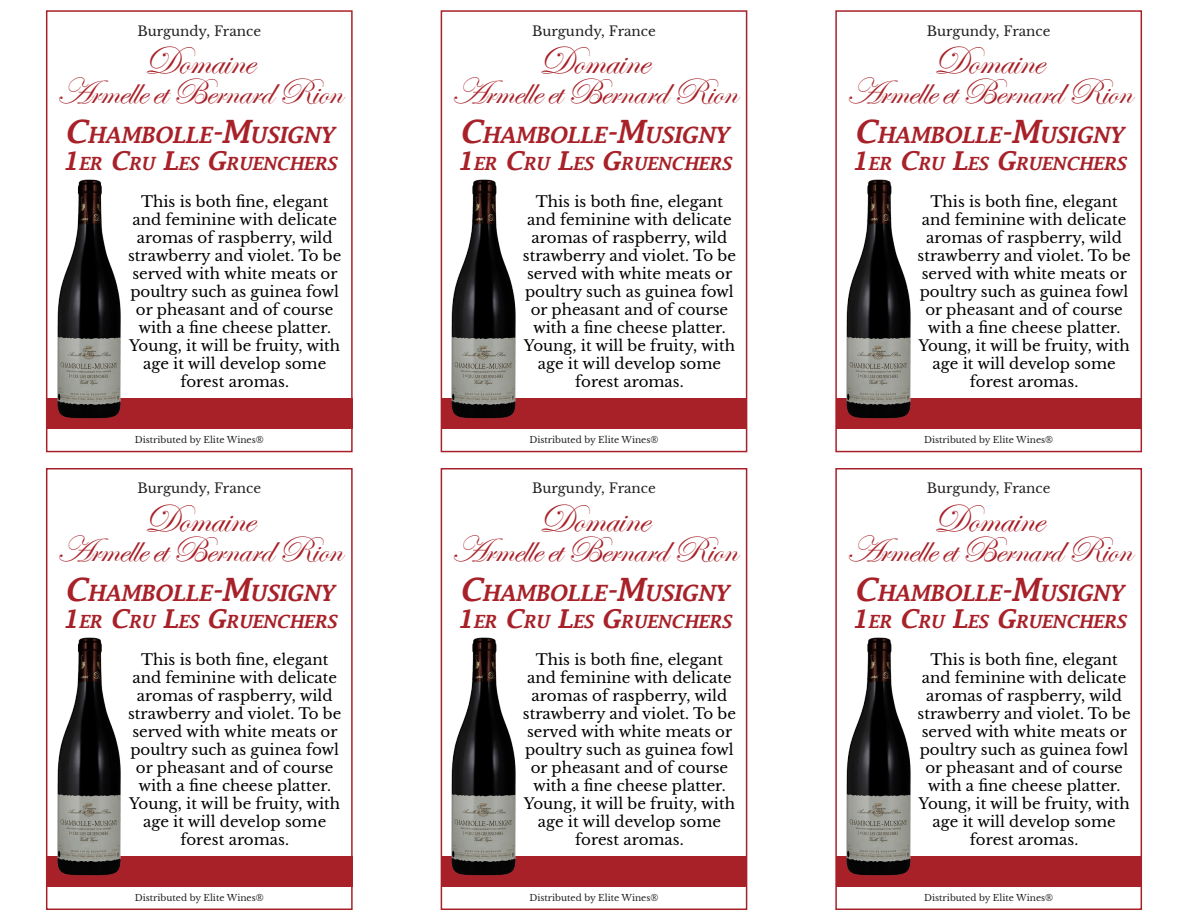
<style>
.page{position:relative;width:1188px;height:918px;background:#fff}
.page>*{position:absolute;margin:0;border:0;box-sizing:border-box;transform-origin:0 0}
.t1{font:40.5px "Edwardian Script ITC";letter-spacing:-.02em;color:#a82129}
.t2{font:37.5px "Edwardian Script ITC";letter-spacing:-.02em;color:#a82129}
.t3{font:italic 600 22.05px "Lucida Fax";letter-spacing:-.015em;color:#a82129}
.t4{font:italic 600 17.85px "Lucida Fax";letter-spacing:-.015em;color:#a82129}
.t5{font:15px/18px "Libre Baskerville";color:#000;text-align:center}
.t6{font:13.5px "Libre Baskerville";color:#231f20}
.t7{font:9px "Libre Baskerville";color:#231f20}
.s1{font-size:31.5px}
.s2{font-size:25.5px}
</style>
<div class="page">
<div style="left:46px;top:10px;width:307px;height:442px;border:2px solid #a82129"></div>
<div style="left:47px;top:399px;width:305px;height:30px;background:#a82129"></div>
<img style="left:54px;top:179px;width:71px;height:240px">
<div style="left:46px;top:468px;width:307px;height:442px;border:2px solid #a82129"></div>
<div style="left:47px;top:857px;width:305px;height:30px;background:#a82129"></div>
<img style="left:54px;top:637px;width:71px;height:239px">
<div style="left:441px;top:10px;width:306px;height:442px;border:2px solid #a82129"></div>
<div style="left:442px;top:399px;width:305px;height:30px;background:#a82129"></div>
<img style="left:449px;top:179px;width:71px;height:240px">
<div style="left:441px;top:468px;width:306px;height:442px;border:2px solid #a82129"></div>
<div style="left:442px;top:857px;width:305px;height:30px;background:#a82129"></div>
<img style="left:449px;top:637px;width:71px;height:239px">
<div style="left:835px;top:10px;width:307px;height:442px;border:2px solid #a82129"></div>
<div style="left:836px;top:399px;width:306px;height:30px;background:#a82129"></div>
<img style="left:843px;top:179px;width:71px;height:240px">
<div style="left:835px;top:468px;width:307px;height:442px;border:2px solid #a82129"></div>
<div style="left:836px;top:857px;width:306px;height:30px;background:#a82129"></div>
<img style="left:843px;top:637px;width:71px;height:239px">
<p class="t6" style="left:137px;top:23px;width:125px">Burgundy, France</p>
<p class="t1" style="left:144px;top:38px;width:111px">Domaine</p>
<p class="t2" style="left:56px;top:71px;width:288px">Armelle et Bernard Rion</p>
<p class="t3" style="left:65px;top:123px;width:271px"><span class="s1">C</span>HAMBOLLE<span class="s1">-M</span>USIGNY</p>
<p class="t4" style="left:62px;top:153px;width:276px"><span class="s2">1</span>ER <span class="s2">C</span>RU <span class="s2">L</span>ES <span class="s2">G</span>RUENCHERS</p>
<p class="t5" style="left:128px;top:193px;width:215px">This is both fine, elegant and feminine with delicate aromas of raspberry, wild strawberry and violet. To be served with white meats or poultry such as guinea fowl or pheasant and of course with a fine cheese platter.<br>Young, it will be fruity, with age it will develop some forest aromas.</p>
<p class="t7" style="left:135px;top:434px;width:131px">Distributed by Elite Wines®</p>
<p class="t6" style="left:137px;top:480px;width:125px">Burgundy, France</p>
<p class="t1" style="left:144px;top:496px;width:111px">Domaine</p>
<p class="t2" style="left:56px;top:529px;width:288px">Armelle et Bernard Rion</p>
<p class="t3" style="left:65px;top:580px;width:271px"><span class="s1">C</span>HAMBOLLE<span class="s1">-M</span>USIGNY</p>
<p class="t4" style="left:62px;top:611px;width:276px"><span class="s2">1</span>ER <span class="s2">C</span>RU <span class="s2">L</span>ES <span class="s2">G</span>RUENCHERS</p>
<p class="t5" style="left:128px;top:651px;width:215px">This is both fine, elegant and feminine with delicate aromas of raspberry, wild strawberry and violet. To be served with white meats or poultry such as guinea fowl or pheasant and of course with a fine cheese platter.<br>Young, it will be fruity, with age it will develop some forest aromas.</p>
<p class="t7" style="left:135px;top:892px;width:131px">Distributed by Elite Wines®</p>
<p class="t6" style="left:532px;top:23px;width:125px">Burgundy, France</p>
<p class="t1" style="left:539px;top:38px;width:111px">Domaine</p>
<p class="t2" style="left:451px;top:71px;width:288px">Armelle et Bernard Rion</p>
<p class="t3" style="left:459px;top:123px;width:271px"><span class="s1">C</span>HAMBOLLE<span class="s1">-M</span>USIGNY</p>
<p class="t4" style="left:457px;top:153px;width:276px"><span class="s2">1</span>ER <span class="s2">C</span>RU <span class="s2">L</span>ES <span class="s2">G</span>RUENCHERS</p>
<p class="t5" style="left:523px;top:193px;width:215px">This is both fine, elegant and feminine with delicate aromas of raspberry, wild strawberry and violet. To be served with white meats or poultry such as guinea fowl or pheasant and of course with a fine cheese platter.<br>Young, it will be fruity, with age it will develop some forest aromas.</p>
<p class="t7" style="left:529px;top:434px;width:131px">Distributed by Elite Wines®</p>
<p class="t6" style="left:532px;top:480px;width:125px">Burgundy, France</p>
<p class="t1" style="left:539px;top:496px;width:111px">Domaine</p>
<p class="t2" style="left:451px;top:529px;width:288px">Armelle et Bernard Rion</p>
<p class="t3" style="left:459px;top:580px;width:271px"><span class="s1">C</span>HAMBOLLE<span class="s1">-M</span>USIGNY</p>
<p class="t4" style="left:457px;top:611px;width:276px"><span class="s2">1</span>ER <span class="s2">C</span>RU <span class="s2">L</span>ES <span class="s2">G</span>RUENCHERS</p>
<p class="t5" style="left:523px;top:651px;width:215px">This is both fine, elegant and feminine with delicate aromas of raspberry, wild strawberry and violet. To be served with white meats or poultry such as guinea fowl or pheasant and of course with a fine cheese platter.<br>Young, it will be fruity, with age it will develop some forest aromas.</p>
<p class="t7" style="left:529px;top:892px;width:131px">Distributed by Elite Wines®</p>
<p class="t6" style="left:927px;top:23px;width:125px">Burgundy, France</p>
<p class="t1" style="left:934px;top:38px;width:111px">Domaine</p>
<p class="t2" style="left:846px;top:71px;width:288px">Armelle et Bernard Rion</p>
<p class="t3" style="left:854px;top:123px;width:271px"><span class="s1">C</span>HAMBOLLE<span class="s1">-M</span>USIGNY</p>
<p class="t4" style="left:851px;top:153px;width:276px"><span class="s2">1</span>ER <span class="s2">C</span>RU <span class="s2">L</span>ES <span class="s2">G</span>RUENCHERS</p>
<p class="t5" style="left:918px;top:193px;width:215px">This is both fine, elegant and feminine with delicate aromas of raspberry, wild strawberry and violet. To be served with white meats or poultry such as guinea fowl or pheasant and of course with a fine cheese platter.<br>Young, it will be fruity, with age it will develop some forest aromas.</p>
<p class="t7" style="left:924px;top:434px;width:131px">Distributed by Elite Wines®</p>
<p class="t6" style="left:927px;top:480px;width:125px">Burgundy, France</p>
<p class="t1" style="left:934px;top:496px;width:111px">Domaine</p>
<p class="t2" style="left:846px;top:529px;width:288px">Armelle et Bernard Rion</p>
<p class="t3" style="left:854px;top:580px;width:271px"><span class="s1">C</span>HAMBOLLE<span class="s1">-M</span>USIGNY</p>
<p class="t4" style="left:851px;top:611px;width:276px"><span class="s2">1</span>ER <span class="s2">C</span>RU <span class="s2">L</span>ES <span class="s2">G</span>RUENCHERS</p>
<p class="t5" style="left:918px;top:651px;width:215px">This is both fine, elegant and feminine with delicate aromas of raspberry, wild strawberry and violet. To be served with white meats or poultry such as guinea fowl or pheasant and of course with a fine cheese platter.<br>Young, it will be fruity, with age it will develop some forest aromas.</p>
<p class="t7" style="left:924px;top:892px;width:131px">Distributed by Elite Wines®</p>
</div>
